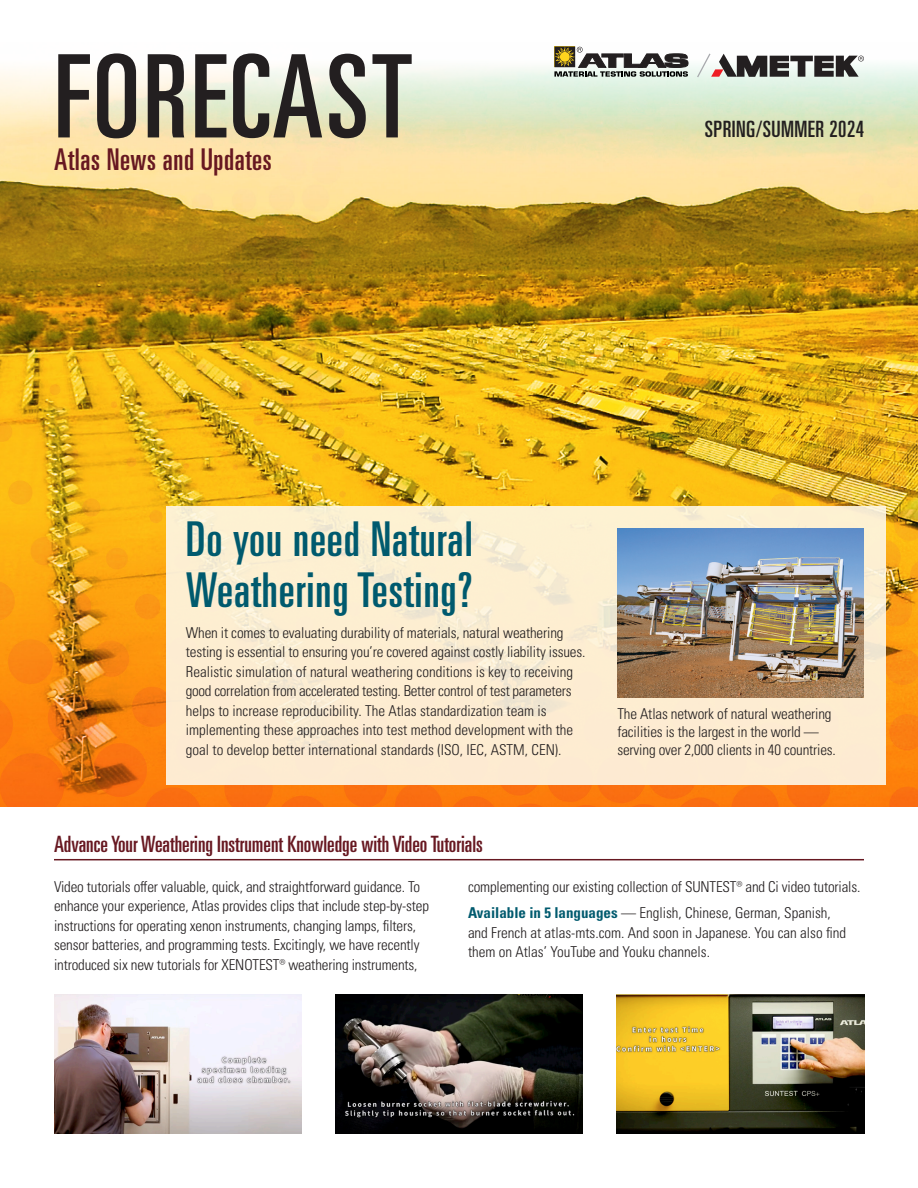
<style>
.page{position:relative;width:918px;height:1188px;background:#fff}
.page>*{position:absolute;margin:0;border:0;box-sizing:border-box;transform-origin:0 0}
.Body_Copy{font:115.2px "Univers LT Pro Ult Cond";letter-spacing:.025em;color:#231f20}
.Headline{font:48px/51px "Univers LT Pro Ult Cond";letter-spacing:.02em;color:#005a6e}
.Section_Header{font:30px "Univers LT Pro Ult Cond";letter-spacing:.02em;color:#671821}
.Section_Header-2{font:22.5px "Univers LT Pro Ult Cond";color:#671821}
.Section_Header-3{font:22.5px "Univers LT Pro Ult Cond";letter-spacing:.02em;color:#231f20}
.Body_Copy-2{font:300 condensed 15px/19.5px "Univers LT Pro";letter-spacing:-.01em;color:#231f20}
.s1{font-weight:700;color:#005a6e}
</style>
<div class="page">
<img style="left:0;top:61px;width:918px;height:746px">
<hr style="left:54px;top:859px;width:810px;height:1px;background:#671821">
<svg style="left:696px;top:53px;width:168px;height:24px"></svg>
<svg style="left:554px;top:46px;width:134px;height:31px"></svg>
<img style="left:54px;top:995px;width:247px;height:139px">
<img style="left:335px;top:995px;width:248px;height:139px">
<img style="left:617px;top:995px;width:247px;height:139px">
<div style="left:166px;top:506px;width:720px;height:279px;background:#fdedd1"></div>
<img style="left:617px;top:529px;width:247px;height:168px">
<p class="Body_Copy" style="left:54px;top:17px;width:360px">FORECAST</p>
<p class="Section_Header" style="left:54px;top:139px;width:219px">Atlas News and Updates</p>
<p class="Section_Header-3" style="left:705px;top:114px;width:161px">SPRING/SUMMER 2024</p>
<p class="Headline" style="left:186px;top:511px;width:288px">Do you need Natural<br>Weathering Testing?</p>
<p class="Body_Copy-2" style="left:186px;top:622px;width:401px">When it comes to evaluating durability of materials, natural weathering testing is essential to ensuring you’re covered against costly liability issues.<br>Realistic simulation of natural weathering conditions is key to receiving good correlation from accelerated testing. Better control of test parameters helps to increase reproducibility. The Atlas standardization team is implementing these approaches into test method development with the goal to develop better international standards (ISO, IEC, ASTM, CEN).</p>
<p class="Body_Copy-2" style="left:617px;top:703px;width:220px;line-height:18px">The Atlas network of natural weathering facilities is the largest in the world — serving over 2,000 clients in 40 countries.</p>
<p class="Section_Header-2" style="left:54px;top:829px;width:430px">Advance Your Weathering Instrument Knowledge with Video Tutorials</p>
<p class="Body_Copy-2" style="left:54px;top:876px;width:377px">Video tutorials offer valuable, quick, and straightforward guidance. To enhance your experience, Atlas provides clips that include step-by-step instructions for operating xenon instruments, changing lamps, filters, sensor batteries, and programming tests. Excitingly, we have recently introduced six new tutorials for XENOTEST® weathering instruments,</p>
<p class="Body_Copy-2" style="left:468px;top:876px;width:394px">complementing our existing collection of SUNTEST® and Ci video tutorials.</p>
<p class="Body_Copy-2" style="left:468px;top:902px;width:380px"><span class="s1">Available in 5 languages</span> — English, Chinese, German, Spanish, and French at atlas-mts.com. And soon in Japanese. You can also find them on Atlas’ YouTube and Youku channels.</p>
</div>
